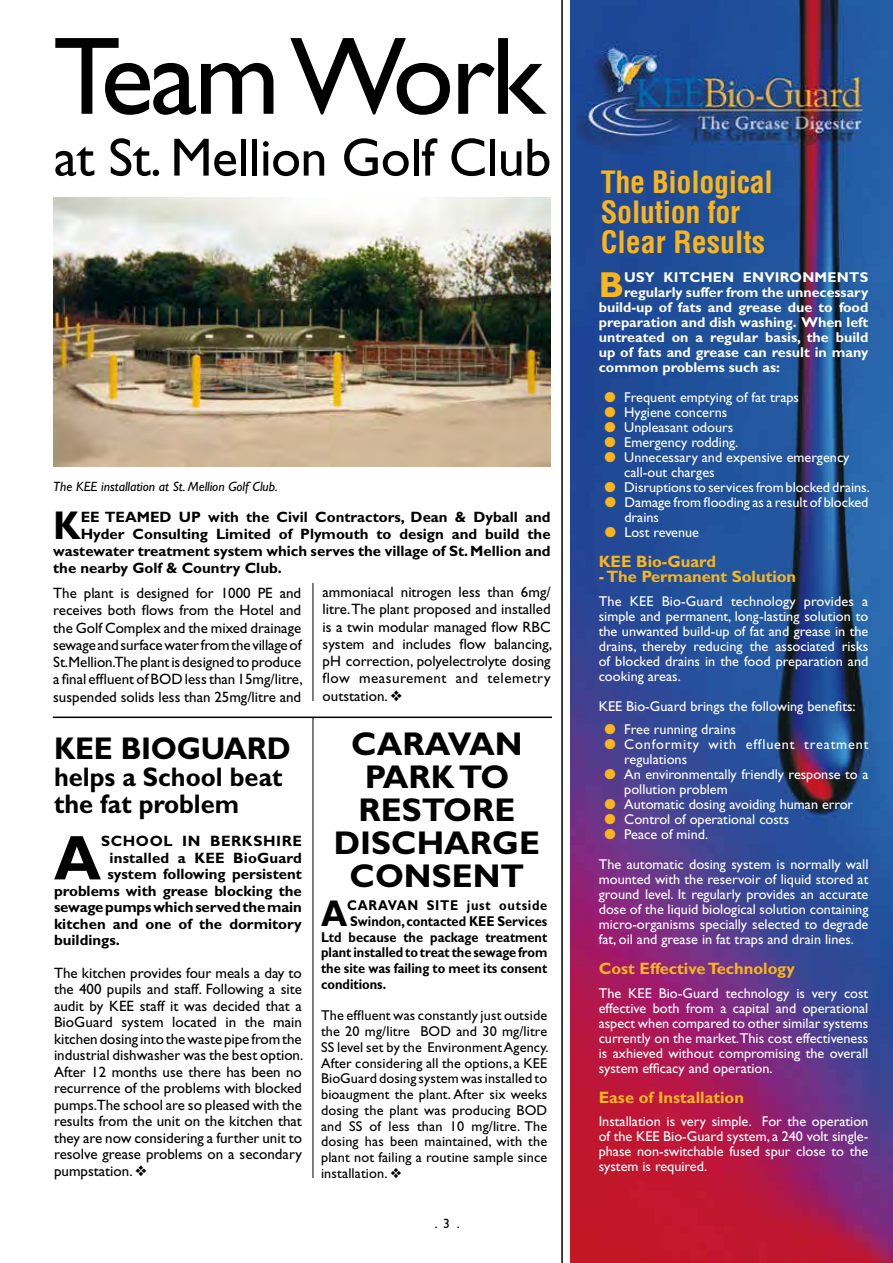
<style>
.page{position:relative;width:893px;height:1263px;background:#fff}
.page>*{position:absolute;margin:0;border:0;box-sizing:border-box;transform-origin:0 0}
.t1{font:111px "Gill Sans";letter-spacing:-.03em;color:#000}
.t2{font:700 63.45px "Gill Sans";color:#000;scale:.95 1}
.t3{font:54px "Gill Sans";letter-spacing:-.01em;color:#000}
.t4{font:700 40.35px "Gill Sans";color:#000;scale:.95 1}
.t5{font:700 37.35px "Gill Sans";color:#000;scale:.9 1}
.t6{font:700 36.3px "Gill Sans";color:#f9b51d}
.t7{font:700 33px/33px "Gill Sans";color:#000;text-align:center}
.t8{font:700 31.5px "Gill Sans";letter-spacing:-.01em;color:#000;scale:.95 1}
.t9{font:700 condensed 30px/30px "Helvetica";letter-spacing:-.01em;color:#f9b51d}
.t10{font:700 27px/27px "Gill Sans";color:#000;scale:.94 1}
.t11{font:700 16.5px "Gill Sans";color:#f9b51d}
.t12{font:15px/17.2px "Gill Sans";color:#000;text-align:justify}
.t13{font:700 15px "Gill Sans";color:#000}
.t14{font:700 15px "Gill Sans";letter-spacing:.04em;color:#000}
.t15{font:14.25px/15px "Gill Sans";color:#fff}
.t16{font:14.25px/15.8px "Gill Sans";letter-spacing:.01em;color:#000;text-align:justify}
.t17{font:700 14.25px "Gill Sans";color:#fff}
.t18{font:700 14.25px "Gill Sans";color:#000;scale:.9 1}
.t19{font:14.25px/15px "Gill Sans";letter-spacing:.06em;color:#fff}
.t20{font:700 14.25px "Gill Sans";letter-spacing:.02em;color:#fff}
.t21{font:700 14.25px "Gill Sans";letter-spacing:.055em;color:#000;scale:.9 1}
.t22{font:italic 13.5px "Gill Sans";color:#000}
.t23{font:13.5px "Gill Sans";color:#000}
.s1{color:#f9b51d}
</style>
<div class="page">
<hr style="left:313px;top:43px;width:1px;height:1135px;background:#000">
<div style="left:301px;top:702px;width:22px;height:16px;background:#fff"></div>
<div style="left:300px;top:21px;width:23px;height:562px;background:#fff"></div>
<img style="left:570px;top:0;width:323px;height:1263px">
<img style="left:53px;top:198px;width:498px;height:268px">
<hr style="left:561px;top:0;width:2px;height:1263px;background:#000">
<hr style="left:53px;top:716px;width:499px;height:2px;background:#000">
<h1 class="t1" style="left:53px;top:13px;width:492px">Team Work</h1>
<h3 class="t3" style="left:54px;top:126px;width:499px">at St. Mellion Golf Club</h3>
<p class="t22" style="left:53px;top:479px;width:226px">The KEE installation at St. Mellion Golf Club.</p>
<h3 class="t4" style="left:53px;top:501px;width:30px">K</h3>
<p class="t13" style="left:81px;top:508px;width:471px">EE TEAMED UP with the Civil Contractors, Dean &amp; Dyball and</p>
<p class="t13" style="left:81px;top:525px;width:471px">Hyder Consulting Limited of Plymouth to design and build the</p>
<p class="t13" style="left:53px;top:542px;width:499px">wastewater treatment system which serves the village of St. Mellion and</p>
<p class="t13" style="left:53px;top:559px;width:230px">the nearby Golf &amp; Country Club.</p>
<p class="t12" style="left:53px;top:584px;width:251px">The plant is designed for 1000 PE and receives both flows from the Hotel and the Golf Complex and the mixed drainage sewage and surface water from the village of St.Mellion.The plant is designed to produce a final effluent of BOD less than 15mg/litre, suspended solids less than 25mg/litre and</p>
<p class="t12" style="left:323px;top:584px;width:231px">ammoniacal nitrogen less than 6mg/ litre. The plant proposed and installed is a twin modular managed flow RBC system and includes flow balancing, pH correction, polyelectrolyte dosing flow measurement and telemetry outstation. ❖</p>
<h3 class="t8" style="left:54px;top:730px;width:251px">KEE BIOGUARD</h3>
<h3 class="t10" style="left:54px;top:763px;width:244px">helps a School beat the fat problem</h3>
<h2 class="t2" style="left:54px;top:820px;width:51px">A</h2>
<p class="t14" style="left:101px;top:832px;width:202px">SCHOOL IN BERKSHIRE</p>
<p class="t13" style="left:110px;top:849px;width:194px">installed a KEE BioGuard</p>
<p class="t13" style="left:108px;top:865px;width:196px">system following persistent</p>
<p class="t13" style="left:54px;top:882px;width:249px">problems with grease blocking the</p>
<p class="t13" style="left:54px;top:898px;width:249px">sewage pumps which served the main</p>
<p class="t13" style="left:54px;top:915px;width:249px">kitchen and one of the dormitory</p>
<p class="t13" style="left:54px;top:931px;width:67px">buildings.</p>
<p class="t12" style="left:54px;top:964px;width:251px;line-height:16.5px">The kitchen provides four meals a day to the 400 pupils and staff. Following a site audit by KEE staff it was decided that a BioGuard system located in the main kitchen dosing into the waste pipe from the industrial dishwasher was the best option.<br>After 12 months use there has been no recurrence of the problems with blocked pumps.The school are so pleased with the results from the unit on the kitchen that they are now considering a further unit to resolve grease problems on a secondary pumpstation. ❖</p>
<h3 class="t7" style="left:334px;top:727px;width:208px">CARAVAN<br>PARK TO<br>RESTORE<br>DISCHARGE<br>CONSENT</h3>
<h3 class="t5" style="left:321px;top:891px;width:31px">A</h3>
<p class="t21" style="left:347px;top:897px;width:224px">CARAVAN SITE just outside</p>
<p class="t18" style="left:350px;top:913px;width:221px">Swindon, contacted KEE Services</p>
<p class="t18" style="left:321px;top:928px;width:253px">Ltd because the package treatment</p>
<p class="t18" style="left:321px;top:944px;width:253px">plant installed to treat the sewage from</p>
<p class="t18" style="left:321px;top:960px;width:253px">the site was failing to meet its consent</p>
<p class="t18" style="left:321px;top:976px;width:74px">conditions.</p>
<p class="t16" style="left:321px;top:1008px;width:229px">The effluent was constantly just outside the 20 mg/litre BOD and 30 mg/litre SS level set by the Environment Agency.<br>After considering all the options, a KEE BioGuard dosing system was installed to bioaugment the plant. After six weeks dosing the plant was producing BOD and SS of less than 10 mg/litre. The dosing has been maintained, with the plant not failing a routine sample since installation. ❖</p>
<p class="t23" style="left:435px;top:1215px;width:26px">.3.</p>
<h3 class="t9" style="left:601px;top:167px;width:173px">The Biological<br>Solution for<br>Clear Results</h3>
<h3 class="t6" style="left:599px;top:263px;width:27px">B</h3>
<p class="t20" style="left:624px;top:269px;width:246px">USY KITCHEN ENVIRONMENTS</p>
<p class="t17" style="left:624px;top:284px;width:246px">regularly suffer from the unnecessary</p>
<p class="t17" style="left:599px;top:299px;width:271px">build-up of fats and grease due to food</p>
<p class="t17" style="left:599px;top:314px;width:271px">preparation and dish washing. When left</p>
<p class="t17" style="left:599px;top:329px;width:271px">untreated on a regular basis, the build</p>
<p class="t17" style="left:599px;top:344px;width:271px">up of fats and grease can result in many</p>
<p class="t17" style="left:599px;top:359px;width:183px">common problems such as:</p>
<p class="t15" style="left:605px;top:390px;width:196px"><span class="s1">●</span> Frequent emptying of fat traps</p>
<p class="t15" style="left:605px;top:405px;width:124px"><span class="s1">●</span> Hygiene concerns</p>
<p class="t15" style="left:605px;top:420px;width:130px"><span class="s1">●</span> Unpleasant odours</p>
<p class="t15" style="left:605px;top:435px;width:135px"><span class="s1">●</span> Emergency rodding.</p>
<p class="t15" style="left:624px;top:450px;width:227px;text-indent:-20px"><span class="s1">●</span> Unnecessary and expensive emergency call-out charges</p>
<p class="t15" style="left:605px;top:480px;width:267px"><span class="s1">●</span> Disruptions to services from blocked drains.</p>
<p class="t15" style="left:624px;top:495px;width:246px;text-indent:-20px"><span class="s1">●</span> Damage from flooding as a result of blocked drains</p>
<p class="t15" style="left:605px;top:525px;width:96px"><span class="s1">●</span> Lost revenue</p>
<p class="t11" style="left:599px;top:552px;width:119px">KEE Bio-Guard</p>
<p class="t11" style="left:599px;top:567px;width:199px">- The Permanent Solution</p>
<p class="t15" style="left:599px;top:593px;width:271px;text-align:justify">The KEE Bio-Guard technology provides a simple and permanent, long-lasting solution to the unwanted build-up of fat and grease in the drains, thereby reducing the associated risks of blocked drains in the food preparation and cooking areas.</p>
<p class="t15" style="left:599px;top:698px;width:258px">KEE Bio-Guard brings the following benefits:</p>
<p class="t15" style="left:605px;top:722px;width:133px"><span class="s1">●</span> Free running drains</p>
<p class="t19" style="left:624px;top:737px;width:246px;text-indent:-20px"><span class="s1">●</span> Conformity with effluent treatment regulations</p>
<p class="t15" style="left:624px;top:767px;width:246px;text-indent:-20px"><span class="s1">●</span> An environmentally friendly response to a pollution problem</p>
<p class="t15" style="left:605px;top:797px;width:250px"><span class="s1">●</span> Automatic dosing avoiding human error</p>
<p class="t15" style="left:605px;top:812px;width:186px"><span class="s1">●</span> Control of operational costs</p>
<p class="t15" style="left:599px;top:819px;width:271px;line-height:30px;text-indent:6px"><span class="s1">●</span> Peace of mind.<br>The automatic dosing system is normally wall</p>
<p class="t15" style="left:599px;top:872px;width:271px;text-align:justify">mounted with the reservoir of liquid stored at ground level. It regularly provides an accurate dose of the liquid biological solution containing micro-organisms specially selected to degrade fat, oil and grease in fat traps and drain lines.</p>
<p class="t11" style="left:599px;top:959px;width:198px">Cost Effective Technology</p>
<p class="t15" style="left:599px;top:985px;width:271px;text-align:justify">The KEE Bio-Guard technology is very cost effective both from a capital and operational aspect when compared to other similar systems currently on the market.This cost effectiveness is axhieved without compromising the overall system efficacy and operation.</p>
<p class="t11" style="left:599px;top:1087px;width:147px">Ease of Installation</p>
<p class="t15" style="left:599px;top:1114px;width:271px;text-align:justify">Installation is very simple. For the operation of the KEE Bio-Guard system, a 240 volt single&shy;phase non-switchable fused spur close to the system is required.</p>
</div>
